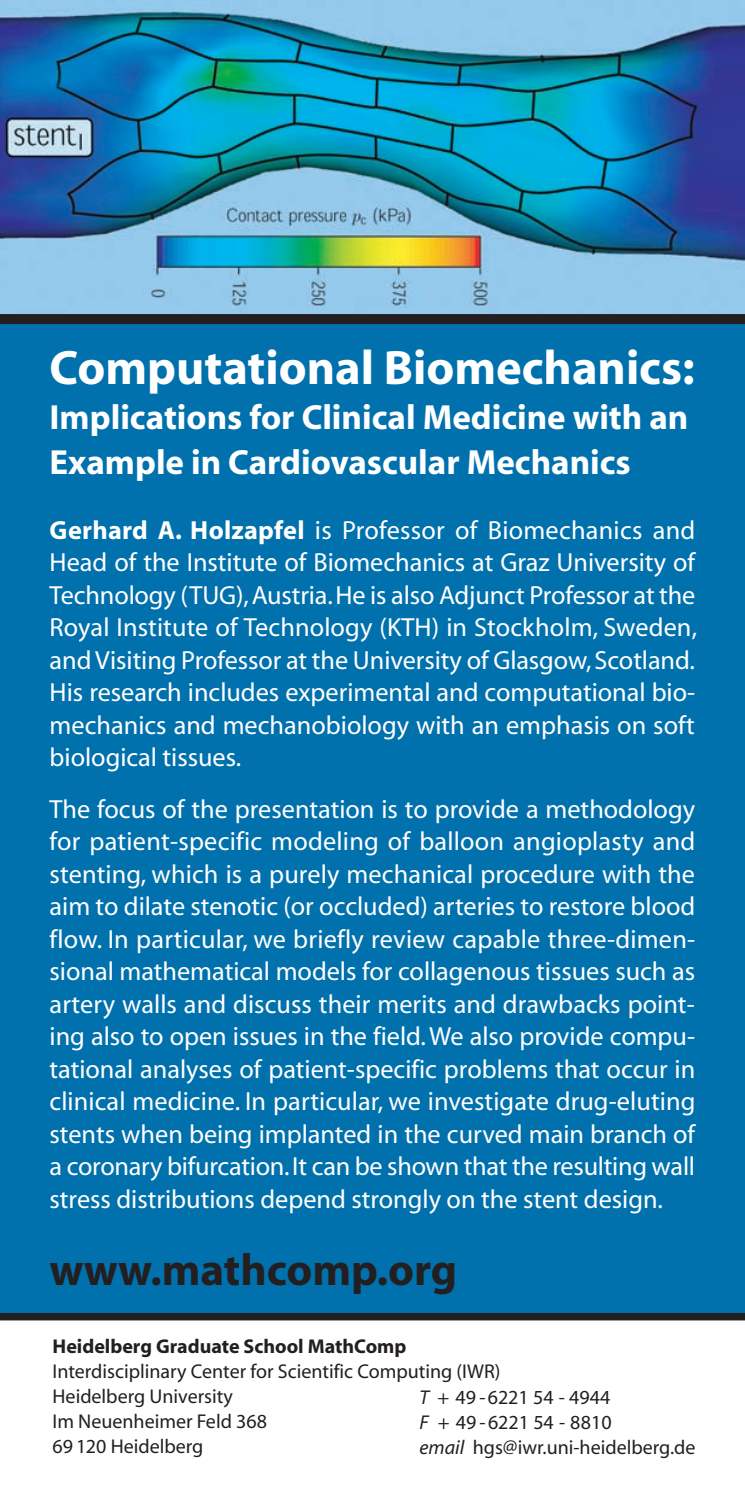
<style>
.page{position:relative;width:745px;height:1489px;background:#fff}
.page>*{position:absolute;margin:0;border:0;box-sizing:border-box;transform-origin:0 0}
.t1{font:700 48.5px "Myriad";color:#fff}
.t2{font:700 45px "Myriad";color:#231f20}
.t3{font:700 35px/45px "Myriad";color:#fff}
.t4{font:26.25px/32.5px "Myriad";color:#fff;text-align:justify}
.t5{font:20px/25px "Myriad";color:#231f20}
.t6{font:700 20px "Myriad";color:#231f20}
.s1{font-weight:700}
.s2{font-style:italic}
</style>
<div class="page">
<img style="left:0;top:0;width:744px;height:314px">
<div style="left:0;top:319px;width:744px;height:999px;background:#0071ad"></div>
<div style="left:0;top:314px;width:744px;height:10px;background:#231f20"></div>
<div style="left:0;top:1312px;width:744px;height:8px;background:#231f20"></div>
<h1 class="t1" style="left:50px;top:349px;width:646px">Computational Biomechanics:</h1>
<h3 class="t3" style="left:50px;top:397px;width:639px">Implications for Clinical Medicine with an<br>Example in Cardiovascular Mechanics</h3>
<p class="t4" style="left:50px;top:516px;width:648px"><span class="s1">Gerhard A. Holzapfel</span> is Professor of Biomechanics and Head of the Institute of Biomechanics at Graz University of Technology (TUG), Austria. He is also Adjunct Professor at the Royal Institute of Technology (KTH) in Stockholm, Sweden, and Visiting Professor at the University of Glasgow, Scotland.<br>His research includes experimental and computational bio&shy;mechanics and mechanobiology with an emphasis on soft biological tissues.</p>
<p class="t4" style="left:50px;top:794px;width:647px">The focus of the presentation is to provide a methodology for patient-specific modeling of balloon angioplasty and stenting, which is a purely mechanical procedure with the aim to dilate stenotic (or occluded) arteries to restore blood flow. In particular, we briefly review capable three-dimen&shy;sional mathematical models for collagenous tissues such as artery walls and discuss their merits and drawbacks point&shy;ing also to open issues in the field. We also provide compu&shy;tational analyses of patient-specific problems that occur in clinical medicine. In particular, we investigate drug-eluting stents when being implanted in the curved main branch of a coronary bifurcation. It can be shown that the resulting wall stress distributions depend strongly on the stent design.</p>
<h2 class="t2" style="left:50px;top:1253px;width:409px">www.mathcomp.org</h2>
<p class="t6" style="left:53px;top:1338px;width:355px">Heidelberg Graduate School MathComp</p>
<p class="t5" style="left:53px;top:1359px;width:449px">Interdisciplinary Center for Scientific Computing (IWR)<br>Heidelberg University<br>Im Neuenheimer Feld 368<br>69 120 Heidelberg</p>
<p class="t5" style="left:419px;top:1386px;width:277px"><span class="s2">T</span> + 49 - 6221 54 - 4944<br><span class="s2">F</span> + 49 - 6221 54 - 8810<br><span class="s2">email</span> hgs@iwr.uni-heidelberg.de</p>
</div>
